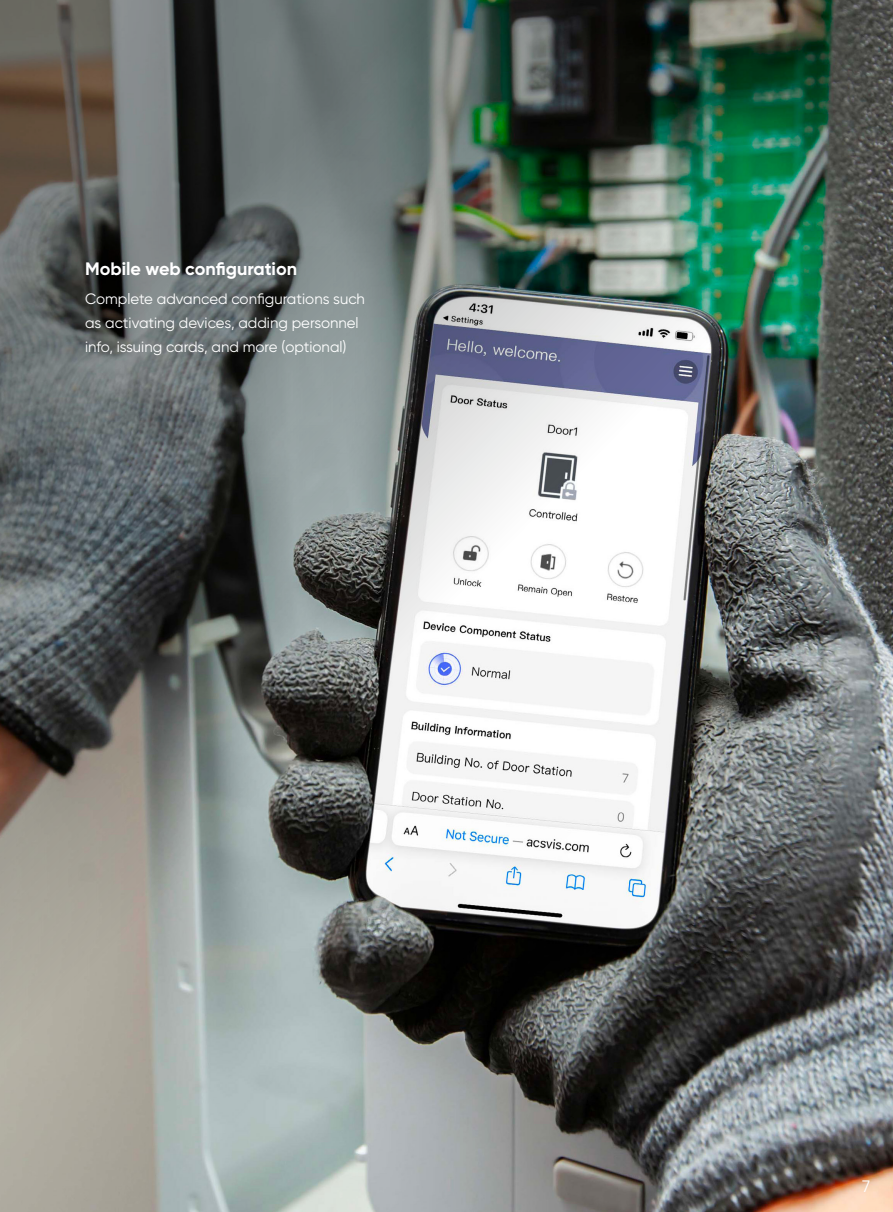
<style>
.page{position:relative;width:893px;height:1212px;background:#fff}
.page>*{position:absolute;margin:0;border:0;box-sizing:border-box;transform-origin:0 0}
.t1{font:700 18px "Gilroy";color:#fff}
.t2{font:16.5px "Gilroy";color:#fff}
.t3{font:15px/24px "Gilroy";color:#fff}
</style>
<div class="page">
<img style="left:0;top:0;width:893px;height:1212px">
<p class="t1" style="left:85px;top:257px;width:214px">Mobile web configuration</p>
<p class="t3" style="left:85px;top:286px;width:281px">Complete advanced configurations such as activating devices, adding personnel info, issuing cards, and more (optional)</p>
<p class="t2" style="left:862px;top:1176px;width:10px">7</p>
</div>
